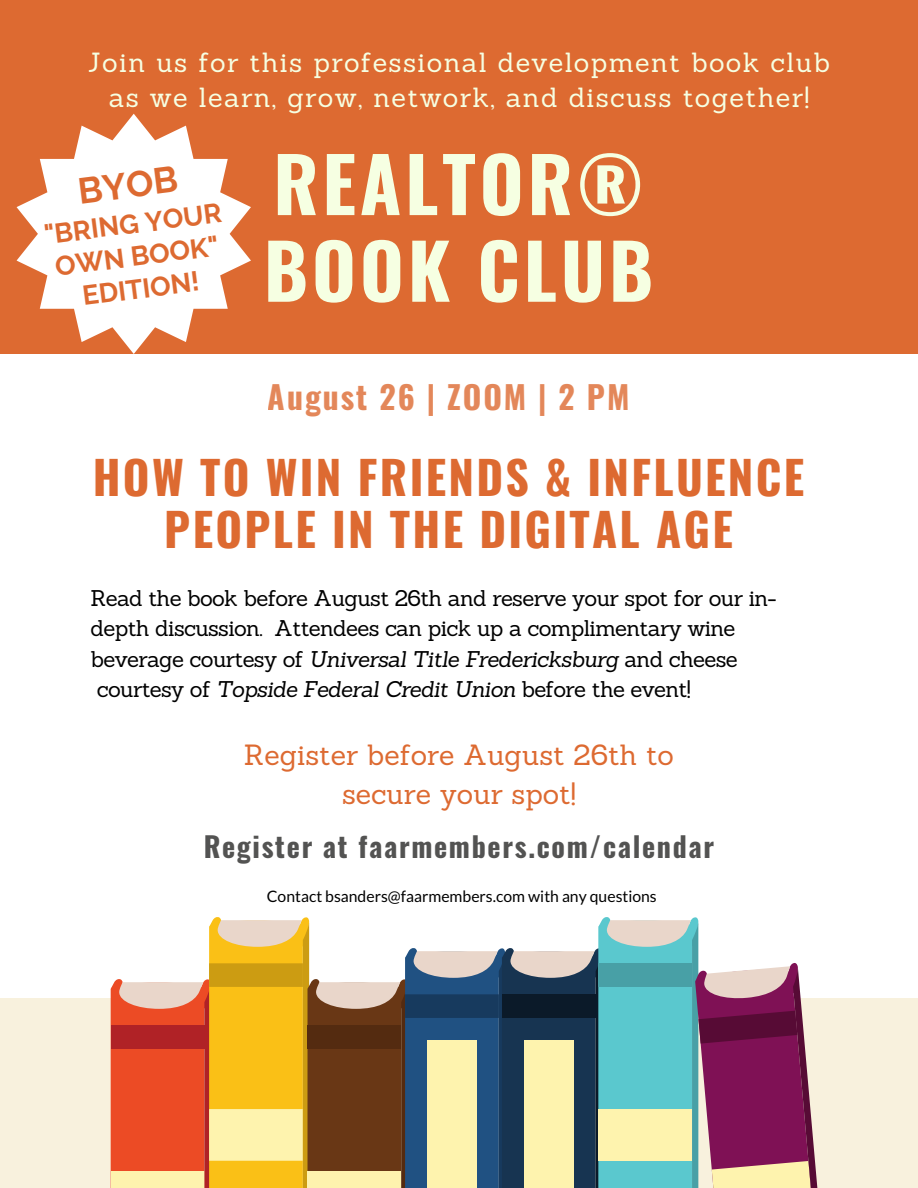
<style>
.page{position:relative;width:918px;height:1188px;background:#fff}
.page>*{position:absolute;margin:0;border:0;box-sizing:border-box;transform-origin:0 0}
.t1{font:700 75.45px "Oswald";letter-spacing:.05em;color:#f6ffe2}
.t2{font:700 45.75px/51.6px "Oswald";letter-spacing:.05em;color:#dd6a31;text-align:center}
.t3{font:700 36.15px "Raleway";color:#dd6a31}
.t4{font:700 31.8px "Oswald";letter-spacing:.06em;color:#dd6a31}
.t5{font:28.5px/39.2px "Sanchez";color:#dd6a31;text-align:center}
.t6{font:700 28.05px "Oswald";letter-spacing:.06em;color:#282827}
.t7{font:700 27.15px "Raleway";color:#dd6a31}
.t8{font:27px/34.8px "Sanchez";letter-spacing:.05em;color:#f6ffe2;text-align:center}
.t9{font:22.2px/30.3px "Sanchez";letter-spacing:-.03em;color:#000}
.t10{font:15.75px "Lato";color:#000}
.s1{font-style:italic}
</style>
<div class="page">
<div style="left:0;top:998px;width:918px;height:190px;background:#f8f1dd"></div>
<svg style="left:111px;top:917px;width:707px;height:271px"></svg>
<div style="left:0;top:0;width:918px;height:354px;background:#dd6a31"></div>
<svg style="left:17px;top:114px;width:234px;height:240px;fill:#fff"></svg>
<p class="t8" style="left:88px;top:45px;width:744px">Join us for this professional development book club as we learn, grow, network, and discuss together!</p>
<p class="t3" style="left:76px;top:170px;width:102px;rotate:-7deg">BYOB</p>
<p class="t7" style="left:42px;top:219px;width:180px;rotate:-7deg">"BRING YOUR</p>
<p class="t7" style="left:53px;top:250px;width:166px;rotate:-7deg">OWN BOOK"</p>
<p class="t7" style="left:81px;top:280px;width:119px;rotate:-7deg">EDITION!</p>
<p class="t1" style="left:273px;top:125px;width:372px">REALTOR®</p>
<p class="t1" style="left:264px;top:212px;width:391px">BOOK CLUB</p>
<h3 class="t4" style="left:268px;top:372px;width:363px">August 26 | ZOOM | 2 PM</h3>
<p class="t2" style="left:93px;top:450px;width:713px">HOW TO WIN FRIENDS &amp; INFLUENCE<br>PEOPLE IN THE DIGITAL AGE</p>
<p class="t9" style="left:91px;top:583px;width:688px">Read the book before August 26th and reserve your spot for our in&shy;depth discussion. Attendees can pick up a complimentary wine beverage courtesy of <span class="s1">Universal Title Fredericksburg</span> and cheese courtesy of <span class="s1">Topside Federal Credit Union</span> before the event!</p>
<p class="t5" style="left:244px;top:735px;width:432px">Register before August 26th to secure your spot!</p>
<p class="t6" style="left:204px;top:825px;width:512px">Register at faarmembers.com/calendar</p>
<p class="t10" style="left:267px;top:886px;width:391px">Contact bsanders@faarmembers.com with any questions</p>
</div>
